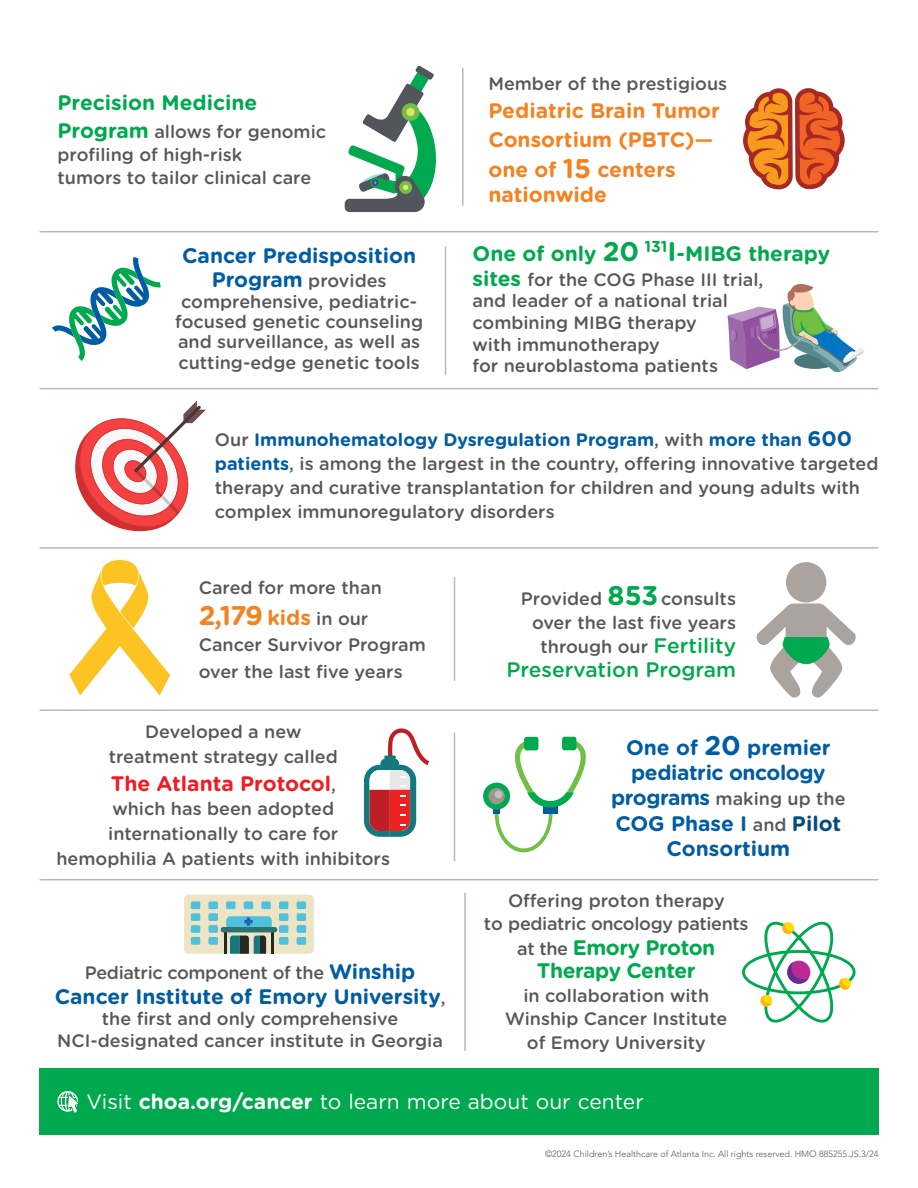
<style>
.page{position:relative;width:918px;height:1188px;background:#fff}
.page>*{position:absolute;margin:0;border:0;box-sizing:border-box;transform-origin:0 0}
.t1{font:700 27px "Gotham Rounded";color:#f58220}
.t2{font:700 21px/25.2px "Gotham Rounded";color:#015ca3;text-align:center}
.t3{font:700 21px/29.2px "Gotham Rounded";color:#f58220}
.Primary_Crosshead_Gotham{font:21px "Gotham Rounded";color:#fff}
.t4{font:700 21px "Gotham Rounded";color:#00a94e}
.t5{font:700 21px/25.2px "Gotham Rounded";letter-spacing:-.02em;color:#015ca3}
.t6{font:700 21px/23.4px "Gotham Rounded";letter-spacing:-.02em;color:#00a94e;text-align:center}
.t7{font:500 21px "Gotham Rounded";color:#00a94e}
.t8{font:700 21px "Gotham Rounded";color:#ee1d23}
.t9{font:500 18px/24px "Gotham Rounded";color:#57585a}
.t10{font:500 18px/23.4px "Gotham Rounded";letter-spacing:-.02em;color:#57585a;text-align:center}
.Copyright{font:300 9px "Avenir LT Std";color:#57585a}
.s1{font-weight:700;font-size:21px;color:#00a94e}
.s2{font-weight:700;font-size:21px;color:#015ca3}
.s3{font-weight:500}
.s4{font-size:27px}
.s5{font-weight:700;color:#015ca3}
.s6{font-size:21px}
.s7{font-weight:500;font-size:18px;color:#57585a}
.s8{font-weight:700;font-size:27px;color:#00a94e}
.s9{font-size:21px;color:#00a94e}
.s10{color:#044d7c}
.s11{font-weight:700}
</style>
<div class="page">
<div style="left:39px;top:1068px;width:840px;height:67px;background:#00a94e"></div>
<svg style="left:57px;top:1091px;width:21px;height:22px"></svg>
<svg style="left:743px;top:88px;width:102px;height:101px"></svg>
<svg style="left:345px;top:65px;width:91px;height:147px"></svg>
<svg style="left:728px;top:284px;width:136px;height:89px"></svg>
<svg style="left:52px;top:257px;width:109px;height:104px"></svg>
<svg style="left:75px;top:401px;width:131px;height:131px"></svg>
<svg style="left:69px;top:559px;width:101px;height:136px"></svg>
<svg style="left:756px;top:603px;width:100px;height:95px"></svg>
<div style="left:786px;top:562px;width:40px;height:41px;background:#aba49e;border-radius:50%"></div>
<svg style="left:364px;top:728px;width:65px;height:109px"></svg>
<div style="left:562px;top:737px;width:14px;height:13px;background:#00a94e;border-radius:3px"></div>
<div style="left:524px;top:737px;width:14px;height:13px;background:#00a94e;border-radius:3px"></div>
<svg style="left:494px;top:741px;width:92px;height:111px"></svg>
<div style="left:483px;top:783px;width:27px;height:27px;background:#00a94e;border-radius:50%"></div>
<div style="left:488px;top:788px;width:17px;height:16px;background:#9e958c;border-radius:50%"></div>
<div style="left:495px;top:791px;width:8px;height:8px;background:#bdbebd;border-radius:50%"></div>
<div style="left:184px;top:895px;width:130px;height:59px;background:#ede4c5;border-radius:4px"></div>
<hr style="left:224px;top:929px;width:3px;height:25px;background:#242a23">
<div style="left:226px;top:916px;width:46px;height:13px;background:#4fc1da;border-radius:4px"></div>
<div style="left:191px;top:901px;width:9px;height:8px;background:#4fc1da;border-radius:2px"></div>
<div style="left:191px;top:913px;width:9px;height:8px;background:#4fc1da;border-radius:2px"></div>
<div style="left:191px;top:925px;width:9px;height:8px;background:#4fc1da;border-radius:2px"></div>
<div style="left:191px;top:937px;width:9px;height:8px;background:#4fc1da;border-radius:2px"></div>
<div style="left:208px;top:901px;width:10px;height:8px;background:#4fc1da;border-radius:2px"></div>
<div style="left:208px;top:913px;width:10px;height:8px;background:#4fc1da;border-radius:2px"></div>
<div style="left:208px;top:925px;width:10px;height:8px;background:#4fc1da;border-radius:2px"></div>
<div style="left:208px;top:937px;width:10px;height:8px;background:#4fc1da;border-radius:2px"></div>
<div style="left:226px;top:901px;width:10px;height:8px;background:#4fc1da;border-radius:2px"></div>
<div style="left:244px;top:901px;width:9px;height:8px;background:#4fc1da;border-radius:2px"></div>
<div style="left:261px;top:901px;width:10px;height:8px;background:#4fc1da;border-radius:2px"></div>
<div style="left:279px;top:901px;width:9px;height:8px;background:#4fc1da;border-radius:2px"></div>
<div style="left:279px;top:913px;width:9px;height:8px;background:#4fc1da;border-radius:2px"></div>
<div style="left:279px;top:925px;width:9px;height:8px;background:#4fc1da;border-radius:2px"></div>
<div style="left:279px;top:937px;width:9px;height:8px;background:#4fc1da;border-radius:2px"></div>
<div style="left:297px;top:901px;width:9px;height:8px;background:#4fc1da;border-radius:2px"></div>
<div style="left:297px;top:913px;width:9px;height:8px;background:#4fc1da;border-radius:2px"></div>
<div style="left:297px;top:925px;width:9px;height:8px;background:#4fc1da;border-radius:2px"></div>
<div style="left:297px;top:937px;width:9px;height:8px;background:#4fc1da;border-radius:2px"></div>
<svg style="left:230px;top:936px;width:36px;height:18px"></svg>
<hr style="left:271px;top:929px;width:2px;height:25px;background:#242a23">
<div style="left:221px;top:927px;width:56px;height:5px;background:#2c7270;border-radius:3px"></div>
<svg style="left:244px;top:918px;width:9px;height:8px"></svg>
<svg style="left:742px;top:921px;width:114px;height:102px"></svg>
<hr style="left:462px;top:68px;width:2px;height:137px;background:#b5b9ba">
<hr style="left:445px;top:247px;width:1px;height:128px;background:#b5b9ba">
<hr style="left:454px;top:578px;width:1px;height:102px;background:#b5b9ba">
<hr style="left:454px;top:733px;width:1px;height:128px;background:#b5b9ba">
<hr style="left:464px;top:893px;width:2px;height:157px;background:#b5b9ba">
<hr style="left:40px;top:388px;width:838px;height:1px;background:#b5b9ba">
<hr style="left:40px;top:231px;width:838px;height:1px;background:#b5b9ba">
<hr style="left:40px;top:547px;width:838px;height:2px;background:#b5b9ba">
<hr style="left:40px;top:710px;width:838px;height:1px;background:#b5b9ba">
<hr style="left:40px;top:879px;width:838px;height:1px;background:#b5b9ba">
<p class="t4" style="left:58px;top:87px;width:201px">Precision Medicine</p>
<p class="t9" style="left:58px;top:119px;width:270px;line-height:23.2px"><span class="s1">Program</span> allows for genomic profiling of high-risk<br>tumors to tailor clinical care</p>
<p class="t2" style="left:182px;top:242px;width:236px">Cancer Predisposition</p>
<p class="t9" style="left:175px;top:270px;width:250px;line-height:20.4px;text-align:center"><span class="s2">Program</span> provides comprehensive, pediatric&shy;focused genetic counseling and surveillance, as well as cutting-edge genetic tools</p>
<p class="t9" style="left:488px;top:71px;width:240px">Member of the prestigious</p>
<p class="t3" style="left:488px;top:95px;width:233px">Pediatric Brain Tumor<br>Consortium (PBTC)<span class="s3">— </span>one of <span class="s4">15</span> centers</p>
<p class="t3" style="left:488px;top:179px;width:120px">nationwide</p>
<p class="t4" style="left:472px;top:238px;width:359px">One of only <span class="s4">20</span> <sup>131</sup><span class="s4">I</span>-MIBG therapy</p>
<p class="t9" style="left:472px;top:268px;width:292px;line-height:21.6px"><span class="s1">sites</span> for the COG Phase III trial, and leader of a national trial combining MIBG therapy<br>with immunotherapy<br>for neuroblastoma patients</p>
<p class="t9" style="left:215px;top:427px;width:665px">Our <span class="s5">Immunohematology Dysregulation Program</span>, with <span class="s5">more than</span> <span class="s2">600 </span><span class="s5">patients</span>, is among the largest in the country, offering innovative targeted therapy and curative transplantation for children and young adults with complex immunoregulatory disorders</p>
<p class="t9" style="left:199px;top:575px;width:185px">Cared for more than</p>
<p class="t1" style="left:199px;top:596px;width:171px">2,179 <span class="s6">kids</span> <span class="s7">in our</span></p>
<p class="t9" style="left:199px;top:631px;width:229px;line-height:26.4px">Cancer Survivor Program over the last five years</p>
<p class="t9" style="left:109px;top:719px;width:231px;line-height:24.6px;text-align:center">Developed a new treatment strategy called</p>
<p class="t8" style="left:111px;top:768px;width:227px">The Atlanta Protocol<span class="s7">,</span></p>
<p class="t9" style="left:57px;top:796px;width:335px;line-height:24.6px;text-align:center">which has been adopted internationally to care for hemophilia A patients with inhibitors</p>
<p class="t10" style="left:85px;top:960px;width:332px">Pediatric component of the <span class="s2">Winship</span></p>
<p class="t2" style="left:55px;top:983px;width:392px">Cancer Institute of Emory University<span class="s7">,</span></p>
<p class="t9" style="left:102px;top:1006px;width:298px">the first and only comprehensive</p>
<p class="t9" style="left:57px;top:1028px;width:387px">NCI-designated cancer institute in Georgia</p>
<p class="t9" style="left:521px;top:586px;width:217px;text-align:right">Provided <span class="s8">853</span> consults over the last five years through our <span class="s9">Fertility</span></p>
<p class="t7" style="left:507px;top:655px;width:231px">Preservation Program</p>
<p class="t5" style="left:626px;top:734px;width:206px">One of <span class="s4">20</span> premier pediatric oncology</p>
<p class="t9" style="left:611px;top:786px;width:236px"><span class="s2">programs</span> making up the</p>
<p class="t2" style="left:615px;top:810px;width:227px">COG Phase I <span class="s7">and</span> <span class="s10">Pilot<br></span>Consortium</p>
<p class="t10" style="left:484px;top:888px;width:266px">Offering proton therapy<br>to pediatric oncology patients</p>
<p class="t6" style="left:517px;top:935px;width:200px"><span class="s7">at the</span> Emory Proton<br>Therapy Center</p>
<p class="t9" style="left:505px;top:983px;width:224px;line-height:23.4px;text-align:center">in collaboration with<br>Winship Cancer Institute of Emory University</p>
<p class="Primary_Crosshead_Gotham" style="left:87px;top:1087px;width:559px">Visit <span class="s11">choa.org/cancer</span> to learn more about our center</p>
<p class="Copyright" style="left:545px;top:1149px;width:335px">©2024 Children’s Healthcare of Atlanta Inc. All rights reserved. HMO 885255.JS.3/24</p>
</div>
